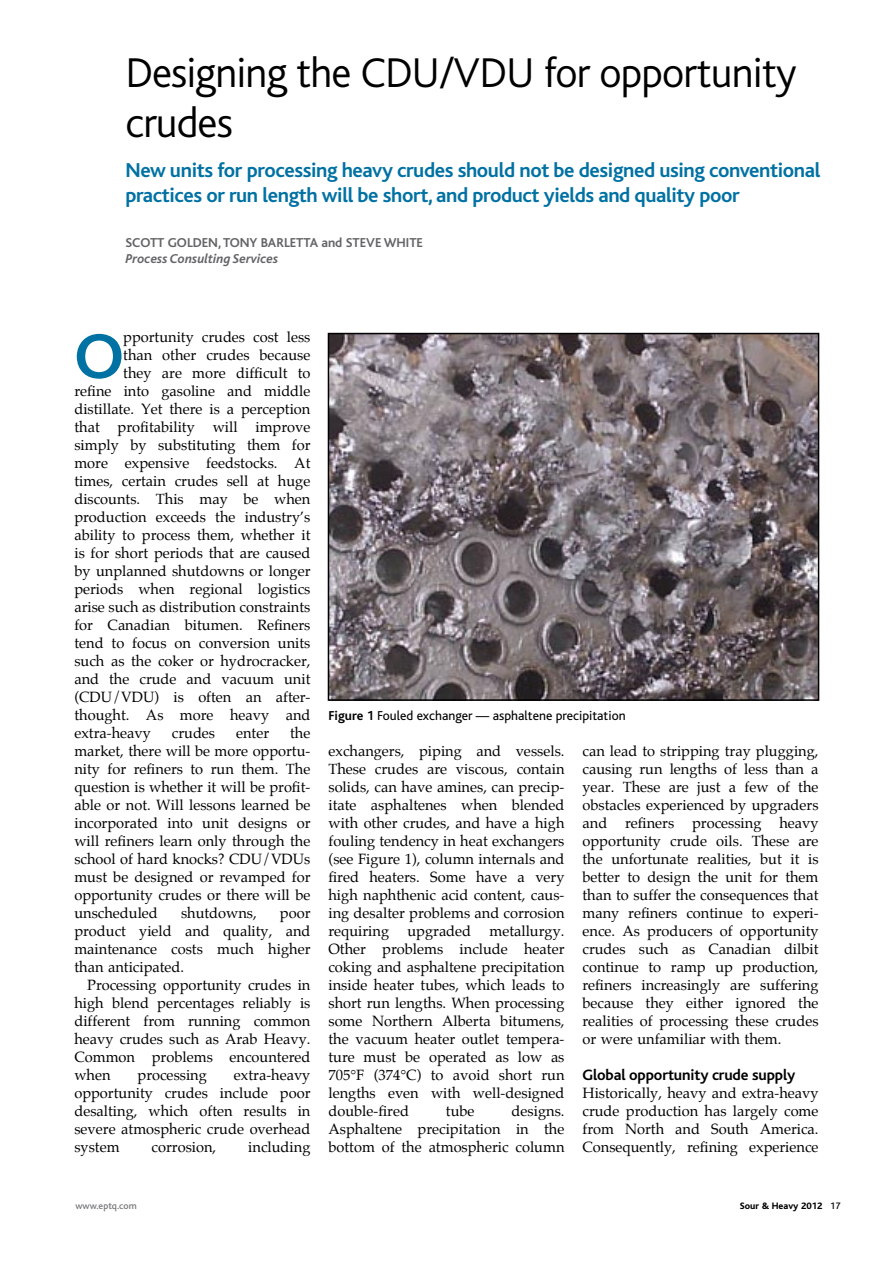
<style>
.page{position:relative;width:893px;height:1263px;background:#fff}
.page>*{position:absolute;margin:0;border:0;box-sizing:border-box;transform-origin:0 0}
.t1{font:700 66.45px "Bliss";color:#0071a3}
.t2{font:300 43.5px/49.5px "Bliss";letter-spacing:-.02em;color:#000}
.t3{font:700 21px/25.2px "Bliss";letter-spacing:-.02em;color:#0071a3}
.t4{font:700 15.75px "Bliss";letter-spacing:-.01em;color:#000}
.t5{font:14.7px/18px "Palatino";color:#000;text-align:justify}
.t6{font:13.5px "Bliss";color:#000}
.t7{font:700 13.5px "Bliss";color:#636466}
.t8{font:italic 700 13.5px "Bliss";color:#636466}
.t9{font:800 9.75px "Bliss";color:#000}
.t10{font:500 9.75px "Bliss";color:#757779}
.s1{font-weight:700}
.s2{font-weight:500}
</style>
<div class="page">
<img style="left:331px;top:336px;width:485px;height:362px">
<div style="left:328px;top:333px;width:491px;height:368px;border:2px solid #000"></div>
<h2 class="t2" style="left:125px;top:49px;width:673px">Designing the CDU/VDU for opportunity crudes</h2>
<h3 class="t3" style="left:125px;top:158px;width:697px">New units for processing heavy crudes should not be designed using conventional practices or run length will be short, and product yields and quality poor</h3>
<p class="t7" style="left:125px;top:235px;width:108px">Scott Golden, Ton</p>
<p class="t7" style="left:250px;top:235px;width:175px">y Barletta and Steve White</p>
<p class="t8" style="left:125px;top:252px;width:154px">Process Consulting Services</p>
<h1 class="t1" style="left:74px;top:322px;width:51px">O</h1>
<p class="t5" style="left:123px;top:329px;width:189px">pportunity crudes cost less</p>
<p class="t5" style="left:123px;top:347px;width:189px">than other crudes because</p>
<p class="t5" style="left:123px;top:365px;width:189px">they are more difficult to</p>
<p class="t5" style="left:74px;top:383px;width:238px">refine into gasoline and middle</p>
<p class="t5" style="left:74px;top:401px;width:238px">distillate. Yet there is a perception</p>
<p class="t5" style="left:74px;top:419px;width:238px">that profitability will improve</p>
<p class="t5" style="left:74px;top:437px;width:238px">simply by substituting them for</p>
<p class="t5" style="left:74px;top:455px;width:238px">more expensive feedstocks. At</p>
<p class="t5" style="left:74px;top:473px;width:238px">times, certain crudes sell at huge</p>
<p class="t5" style="left:74px;top:491px;width:238px">discounts. This may be when</p>
<p class="t5" style="left:74px;top:509px;width:238px">production exceeds the industry’s</p>
<p class="t5" style="left:74px;top:527px;width:238px">ability to process them, whether it</p>
<p class="t5" style="left:74px;top:545px;width:238px">is for short periods that are caused</p>
<p class="t5" style="left:74px;top:563px;width:238px">by unplanned shutdowns or longer</p>
<p class="t5" style="left:74px;top:581px;width:238px">periods when regional logistics</p>
<p class="t5" style="left:74px;top:599px;width:238px">arise such as distribution constraints</p>
<p class="t5" style="left:74px;top:617px;width:238px">for Canadian bitumen. Refiners</p>
<p class="t5" style="left:74px;top:635px;width:238px">tend to focus on conversion units</p>
<p class="t5" style="left:74px;top:653px;width:238px">such as the coker or hydrocracker,</p>
<p class="t5" style="left:74px;top:671px;width:238px">and the crude and vacuum unit</p>
<p class="t5" style="left:74px;top:689px;width:238px">(CDU/VDU) is often an after-</p>
<p class="t5" style="left:74px;top:707px;width:238px">thought. As more heavy and</p>
<p class="t5" style="left:74px;top:725px;width:78px">extra-heavy</p>
<p class="t5" style="left:172px;top:725px;width:45px">crudes</p>
<p class="t5" style="left:236px;top:725px;width:35px">enter</p>
<p class="t5" style="left:74px;top:725px;width:238px;text-indent:216px">the market, there will be more opportu&shy;nity for refiners to run them. The question is whether it will be profit&shy;able or not. Will lessons learned be incorporated into unit designs or will refiners learn only through the school of hard knocks? CDU/VDUs must be designed or revamped for opportunity crudes or there will be unscheduled</p>
<p class="t5" style="left:181px;top:905px;width:77px">shutdowns,</p>
<p class="t5" style="left:74px;top:905px;width:238px;text-indent:205px">poor product yield and quality, and maintenance costs much higher than anticipated.</p>
<p class="t5" style="left:74px;top:977px;width:238px;text-indent:13px">Processing opportunity crudes in high blend percentages reliably is different from running common heavy crudes such as Arab Heavy.<br>Common problems encountered when</p>
<p class="t5" style="left:74px;top:1067px;width:238px;text-indent:160px">extra-heavy opportunity crudes include poor desalting, which often results in severe atmospheric crude overhead system</p>
<p class="t5" style="left:138px;top:1067px;width:71px">processing</p>
<p class="t5" style="left:152px;top:1139px;width:66px">corrosion,</p>
<p class="t5" style="left:248px;top:1139px;width:64px">including</p>
<p class="t6" style="left:328px;top:708px;width:299px"><span class="s1">Figure 1</span> Fouled exchanger — asphaltene precipitation</p>
<p class="t5" style="left:328px;top:743px;width:238px">exchangers, piping and vessels.<br>These crudes are viscous, contain solids, can have amines, can precip&shy;itate asphaltenes when blended with other crudes, and have a high fouling tendency in heat exchangers (see Figure 1), column internals and fired heaters. Some have a very high naphthenic acid content, caus&shy;ing desalter problems and corrosion requiring upgraded</p>
<p class="t5" style="left:328px;top:923px;width:238px;text-indent:161px">metallurgy.<br>Other problems include heater coking and asphaltene precipitation inside heater tubes, which leads to short run lengths. When processing some Northern Alberta bitumens, the vacuum heater outlet tempera&shy;ture must be operated as low as 705°F (374°C) to avoid short run lengths even with well-designed double-fired</p>
<p class="t5" style="left:446px;top:1103px;width:30px">tube</p>
<p class="t5" style="left:328px;top:1103px;width:238px;text-indent:183px">designs.<br>Asphaltene precipitation in the bottom of the atmospheric column</p>
<p class="t5" style="left:582px;top:743px;width:238px">can lead to stripping tray plugging, causing run lengths of less than a year. These are just a few of the obstacles experienced by upgraders and refiners processing heavy opportunity crude oils. These are the unfortunate realities, but it is better to design the unit for them than to suffer the consequences that many refiners continue to experi&shy;ence. As producers of opportunity crudes such as Canadian dilbit continue to ramp up production, refiners increasingly are suffering because they either ignored the realities of processing these crudes or were unfamiliar with them.</p>
<p class="t4" style="left:582px;top:1067px;width:214px">Global opportunity crude supply</p>
<p class="t5" style="left:582px;top:1085px;width:238px">Historically, heavy and extra-heavy crude production has largely come from North and South America.<br>Consequently, refining experience</p>
<p class="t10" style="left:75px;top:1201px;width:63px">www.eptq.com</p>
<p class="t9" style="left:740px;top:1201px;width:102px">Sour &amp; Heavy 2012 <span class="s2">17</span></p>
</div>
